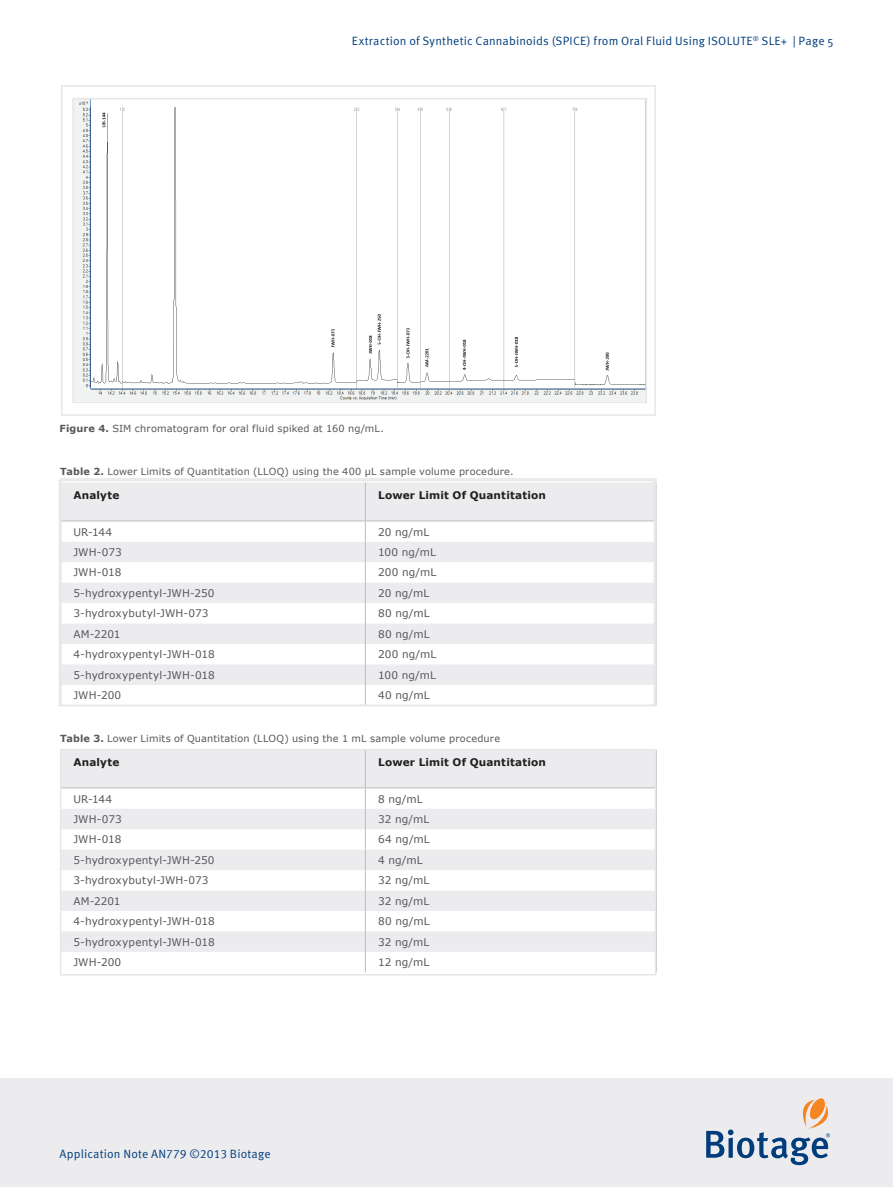
<style>
.page{position:relative;width:893px;height:1187px;background:#fff}
.page>*{position:absolute;margin:0;border:0;box-sizing:border-box;transform-origin:0 0}
.t1{font:12px "Meta OT Norm";letter-spacing:.015em;color:#013c7b}
.t2{font:12px "Meta OT Norm";letter-spacing:.01em;color:#013d7d}
.t3{font:10.5px "Verdana";letter-spacing:.01em;color:#57585a}
.t4{font:700 10.5px "Verdana";letter-spacing:.015em;color:#231f20}
.t5{font:9.75px "Verdana";letter-spacing:.015em;color:#57585a}
.s1{font-weight:700}
</style>
<div class="page">
<div style="left:0;top:1078px;width:893px;height:108px;background:#ececee"></div>
<svg style="left:706px;top:1098px;width:124px;height:67px"></svg>
<div style="left:61px;top:85px;width:595px;height:331px;border:2px solid #e6e7e9"></div>
<img style="left:75px;top:101px;width:569px;height:299px">
<div style="left:72px;top:98px;width:575px;height:305px;border:2px solid #e6e7e9"></div>
<svg style="left:63px;top:482px;width:589px;height:203px;fill:#ececee"></svg>
<hr style="left:365px;top:482px;width:1px;height:38px;background:#bcbdc0">
<hr style="left:60px;top:520px;width:305px;height:1px;background:#bcbdc0">
<hr style="left:365px;top:520px;width:292px;height:1px;background:#bcbdc0">
<svg style="left:365px;top:521px;width:1px;height:182px"></svg>
<svg style="left:63px;top:752px;width:590px;height:199px;fill:#ececee"></svg>
<hr style="left:365px;top:749px;width:1px;height:38px;background:#bcbdc0">
<hr style="left:656px;top:749px;width:1px;height:38px;background:#bcbdc0">
<hr style="left:60px;top:787px;width:305px;height:1px;background:#bcbdc0">
<hr style="left:365px;top:787px;width:292px;height:1px;background:#bcbdc0">
<svg style="left:365px;top:788px;width:1px;height:184px"></svg>
<svg style="left:656px;top:788px;width:1px;height:184px"></svg>
<div style="left:59px;top:479px;width:596px;height:227px;border:2px solid #e6e7e9"></div>
<div style="left:60px;top:749px;width:596px;height:226px;border:2px solid #e6e7e9"></div>
<p class="t1" style="left:352px;top:34px;width:483px">Extraction of Synthetic Cannabinoids (SPICE) from Oral Fluid Using ISOLUTE<sup>®</sup> SLE+ | Page 5</p>
<p class="t5" style="left:60px;top:422px;width:326px"><span class="s1">Figure 4.</span> SIM chromatogram for oral fluid spiked at 160 ng/mL.</p>
<p class="t5" style="left:60px;top:465px;width:455px"><span class="s1">Table 2.</span> Lower Limits of Quantitation (LLOQ) using the 400 µL sample volume procedure.</p>
<p class="t4" style="left:73px;top:488px;width:48px">Analyte</p>
<p class="t4" style="left:378px;top:488px;width:169px">Lower Limit Of Quantitation</p>
<p class="t3" style="left:73px;top:525px;width:40px">UR-144</p>
<p class="t3" style="left:378px;top:525px;width:53px">20 ng/mL</p>
<p class="t3" style="left:73px;top:545px;width:50px">JWH-073</p>
<p class="t3" style="left:378px;top:545px;width:59px">100 ng/mL</p>
<p class="t3" style="left:73px;top:566px;width:50px">JWH-018</p>
<p class="t3" style="left:378px;top:566px;width:60px">200 ng/mL</p>
<p class="t3" style="left:73px;top:586px;width:143px">5-hydroxypentyl-JWH-250</p>
<p class="t3" style="left:378px;top:586px;width:53px">20 ng/mL</p>
<p class="t3" style="left:73px;top:607px;width:137px">3-hydroxybutyl-JWH-073</p>
<p class="t3" style="left:378px;top:607px;width:53px">80 ng/mL</p>
<p class="t3" style="left:73px;top:627px;width:49px">AM-2201</p>
<p class="t3" style="left:378px;top:627px;width:53px">80 ng/mL</p>
<p class="t3" style="left:73px;top:647px;width:143px">4-hydroxypentyl-JWH-018</p>
<p class="t3" style="left:378px;top:647px;width:60px">200 ng/mL</p>
<p class="t3" style="left:73px;top:668px;width:143px">5-hydroxypentyl-JWH-018</p>
<p class="t3" style="left:378px;top:668px;width:59px">100 ng/mL</p>
<p class="t3" style="left:73px;top:688px;width:49px">JWH-200</p>
<p class="t3" style="left:378px;top:688px;width:53px">40 ng/mL</p>
<p class="t5" style="left:60px;top:732px;width:441px"><span class="s1">Table 3.</span> Lower Limits of Quantitation (LLOQ) using the 1 mL sample volume procedure</p>
<p class="t4" style="left:73px;top:755px;width:48px">Analyte</p>
<p class="t4" style="left:378px;top:755px;width:169px">Lower Limit Of Quantitation</p>
<p class="t3" style="left:73px;top:792px;width:40px">UR-144</p>
<p class="t3" style="left:378px;top:792px;width:46px">8 ng/mL</p>
<p class="t3" style="left:73px;top:812px;width:50px">JWH-073</p>
<p class="t3" style="left:378px;top:812px;width:53px">32 ng/mL</p>
<p class="t3" style="left:73px;top:832px;width:50px">JWH-018</p>
<p class="t3" style="left:378px;top:832px;width:53px">64 ng/mL</p>
<p class="t3" style="left:73px;top:853px;width:143px">5-hydroxypentyl-JWH-250</p>
<p class="t3" style="left:378px;top:853px;width:46px">4 ng/mL</p>
<p class="t3" style="left:73px;top:873px;width:137px">3-hydroxybutyl-JWH-073</p>
<p class="t3" style="left:378px;top:873px;width:53px">32 ng/mL</p>
<p class="t3" style="left:73px;top:894px;width:49px">AM-2201</p>
<p class="t3" style="left:378px;top:894px;width:53px">32 ng/mL</p>
<p class="t3" style="left:73px;top:914px;width:143px">4-hydroxypentyl-JWH-018</p>
<p class="t3" style="left:378px;top:914px;width:53px">80 ng/mL</p>
<p class="t3" style="left:73px;top:935px;width:143px">5-hydroxypentyl-JWH-018</p>
<p class="t3" style="left:378px;top:935px;width:53px">32 ng/mL</p>
<p class="t3" style="left:73px;top:955px;width:49px">JWH-200</p>
<p class="t3" style="left:378px;top:955px;width:53px">12 ng/mL</p>
<p class="t2" style="left:60px;top:1146px;width:213px">Application Note AN779 ©2013 Biotage</p>
</div>
